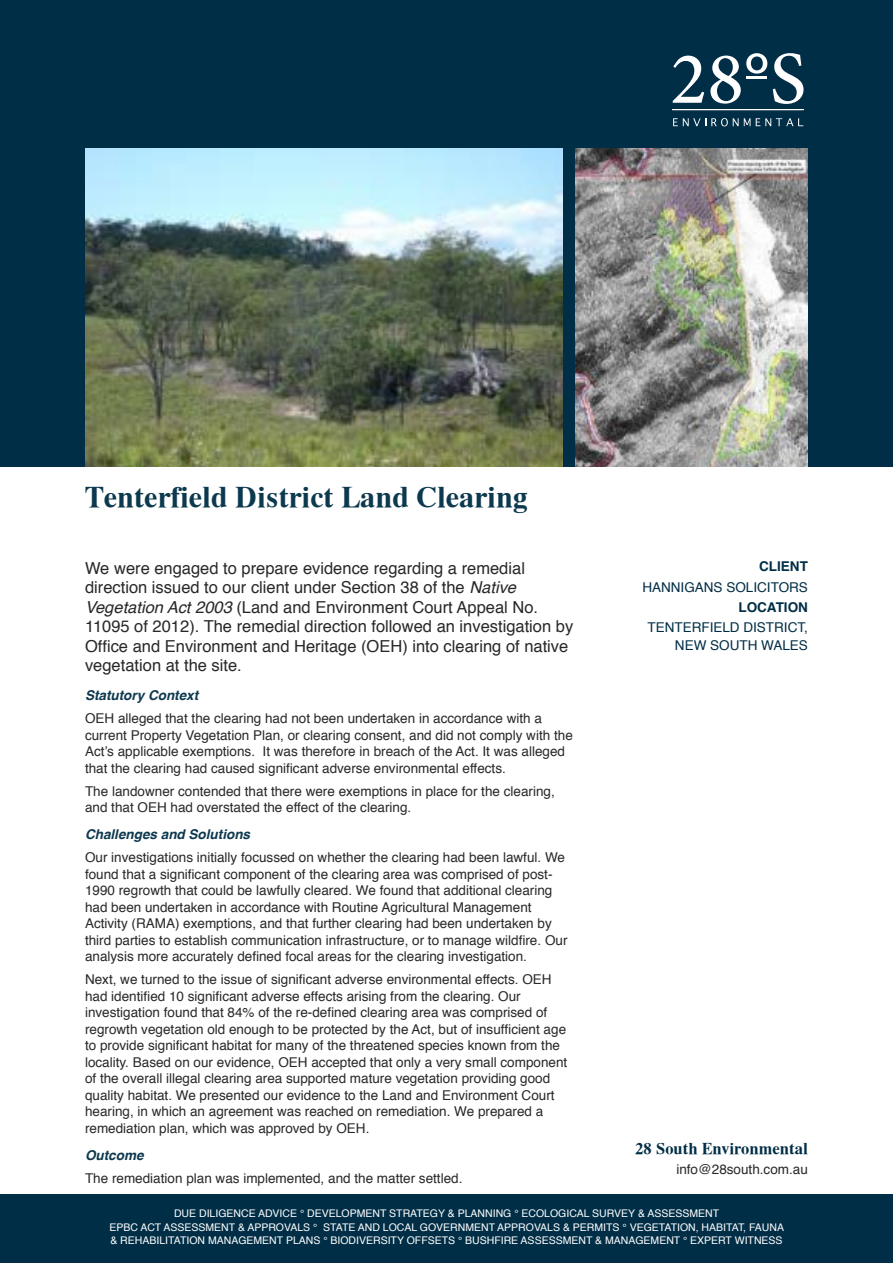
<style>
.page{position:relative;width:893px;height:1263px;background:#fff}
.page>*{position:absolute;margin:0;border:0;box-sizing:border-box;transform-origin:0 0}
.t1{font:700 30px "Tiempo";color:#0d394f}
.Subheading{font:16.5px/19.5px "Helvetica";color:#292829}
.t2{font:700 16.5px "Tiempo";color:#002e46}
.Subheading-2{font:13.5px/16.5px "Helvetica";color:#292829}
.Subheading-3{font:13.5px/18px "Helvetica";color:#002e46;text-align:right}
._01b_Subheading{font:italic 700 13.5px "Helvetica";color:#0d394f}
.Subheading-4{font:italic 700 13.5px "Helvetica";color:#0d394f}
.Subheading-5{font:700 13.5px "Helvetica";color:#002e46}
.t3{font:10.5px/13.5px "Helvetica";color:#fff;text-align:center}
.s1{font-style:italic}
</style>
<div class="page">
<div style="left:0;top:0;width:893px;height:466px;background:#002e46"></div>
<div style="left:0;top:1195px;width:893px;height:68px;background:#002e46"></div>
<img style="left:575px;top:149px;width:233px;height:317px">
<img style="left:85px;top:149px;width:478px;height:317px">
<svg style="left:673px;top:56px;width:31px;height:47px"></svg>
<svg style="left:710px;top:53px;width:57px;height:51px"></svg>
<svg style="left:773px;top:53px;width:30px;height:51px"></svg>
<svg style="left:673px;top:118px;width:77px;height:8px"></svg>
<svg style="left:756px;top:118px;width:47px;height:8px"></svg>
<hr style="left:746px;top:77px;width:21px;height:2px;background:#fff">
<hr style="left:672px;top:110px;width:131px;height:1px;background:#fff">
<p class="t1" style="left:85px;top:478px;width:444px">Tenterfield District Land Clearing</p>
<p class="Subheading-5" style="left:759px;top:556px;width:50px">CLIENT</p>
<p class="Subheading-3" style="left:642px;top:578px;width:167px">HANNIGANS SOLICITORS</p>
<p class="Subheading-5" style="left:738px;top:596px;width:71px">LOCATION</p>
<p class="Subheading-3" style="left:647px;top:618px;width:162px">TENTERFIELD DISTRICT,<br>NEW SOUTH WALES</p>
<p class="Subheading" style="left:85px;top:559px;width:490px">We were engaged to prepare evidence regarding a remedial direction issued to our client under Section 38 of the <span class="s1">Native Vegetation Act 2003</span> (Land and Environment Court Appeal No.<br>11095 of 2012). The remedial direction followed an investigation by Office and Environment and Heritage (OEH) into clearing of native vegetation at the site.</p>
<p class="Subheading-4" style="left:85px;top:685px;width:115px">Statutory Context</p>
<p class="Subheading-2" style="left:85px;top:711px;width:489px">OEH alleged that the clearing had not been undertaken in accordance with a current Property Vegetation Plan, or clearing consent, and did not comply with the Act’s applicable exemptions. It was therefore in breach of the Act. It was alleged that the clearing had caused significant adverse environmental effects.</p>
<p class="Subheading-2" style="left:85px;top:783px;width:471px">The landowner contended that there were exemptions in place for the clearing, and that OEH had overstated the effect of the clearing.</p>
<p class="_01b_Subheading" style="left:85px;top:823px;width:167px">Challenges and Solutions</p>
<p class="Subheading-2" style="left:85px;top:850px;width:484px">Our investigations initially focussed on whether the clearing had been lawful. We found that a significant component of the clearing area was comprised of post-1990 regrowth that could be lawfully cleared. We found that additional clearing had been undertaken in accordance with Routine Agricultural Management Activity (RAMA) exemptions, and that further clearing had been undertaken by third parties to establish communication infrastructure, or to manage wildfire. Our analysis more accurately defined focal areas for the clearing investigation.</p>
<p class="Subheading-2" style="left:85px;top:971px;width:484px">Next, we turned to the issue of significant adverse environmental effects. OEH had identified 10 significant adverse effects arising from the clearing. Our investigation found that 84% of the re-defined clearing area was comprised of regrowth vegetation old enough to be protected by the Act, but of insufficient age to provide significant habitat for many of the threatened species known from the locality. Based on our evidence, OEH accepted that only a very small component of the overall illegal clearing area supported mature vegetation providing good quality habitat. We presented our evidence to the Land and Environment Court hearing, in which an agreement was reached on remediation. We prepared a remediation plan, which was approved by OEH.</p>
<p class="_01b_Subheading" style="left:85px;top:1144px;width:60px">Outcome</p>
<p class="Subheading-2" style="left:85px;top:1170px;width:379px">The remediation plan was implemented, and the matter settled.</p>
<p class="t3" style="left:109px;top:1207px;width:676px">DUE DILIGENCE ADVICE ° DEVELOPMENT STRATEGY &amp; PLANNING ° ECOLOGICAL SURVEY &amp; ASSESSMENT<br>EPBC ACT ASSESSMENT &amp; APPROVALS ° STATE AND LOCAL GOVERNMENT APPROVALS &amp; PERMITS ° VEGETATION, HABITAT, FAUNA &amp; REHABILITATION MANAGEMENT PLANS ° BIODIVERSITY OFFSETS ° BUSHFIRE ASSESSMENT &amp; MANAGEMENT ° EXPERT WITNESS</p>
<p class="t2" style="left:635px;top:1139px;width:174px">28 South Environmental</p>
<p class="Subheading-2" style="left:676px;top:1161px;width:133px">info@28south.com.au</p>
</div>
